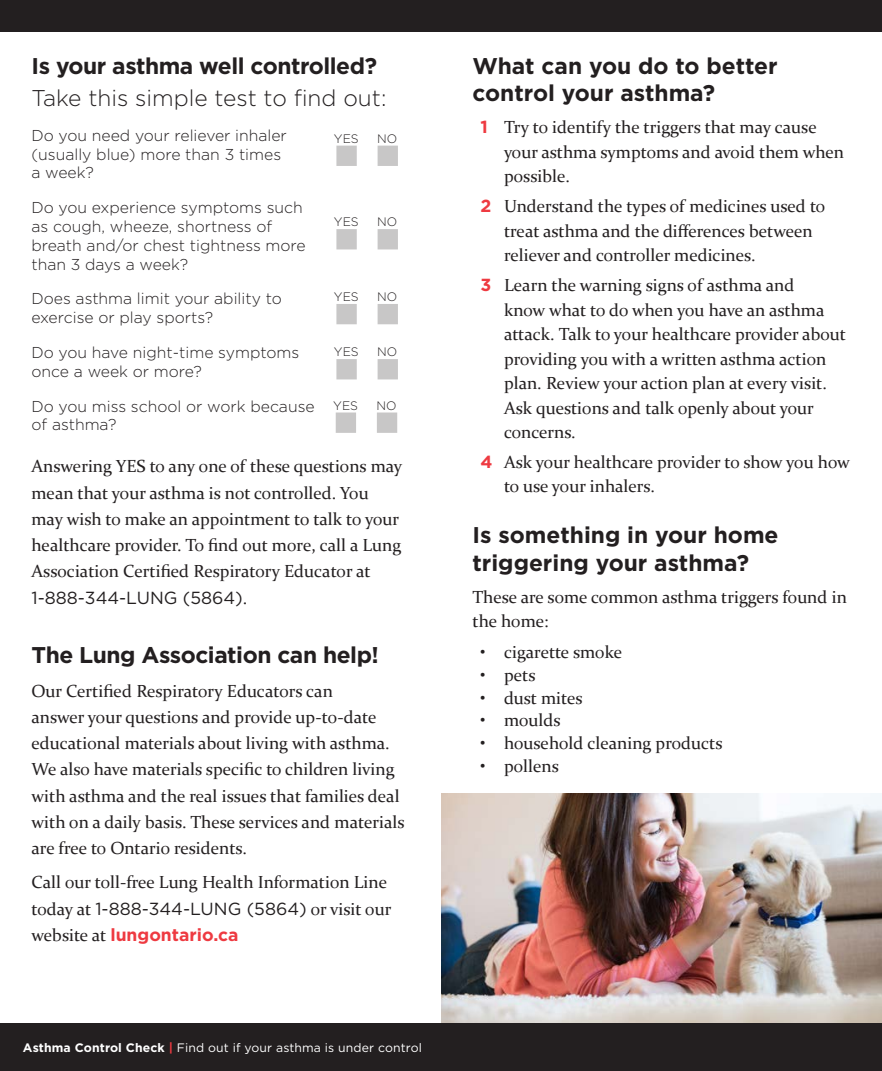
<style>
.page{position:relative;width:882px;height:1071px;background:#fff}
.page>*{position:absolute;margin:0;border:0;box-sizing:border-box;transform-origin:0 0}
.Heading{font:700 22.75px/27.3px "Gotham";letter-spacing:-.01em;color:#231f20}
.Body{font:300 22.75px "Gotham";color:#231f20}
.Heading-2{font:17.5px/24.5px "Constantia";color:#231f20}
.Body-2{font:17.5px/26.2px "Constantia";color:#231f20}
.Body-3{font:300 15.75px/18.9px "Gotham";color:#231f20}
.t1{font:12.25px "Gotham";letter-spacing:.01em;color:#fff}
.t2{font:300 12.25px "Gotham";color:#231f20}
.s1{font-family:"Gotham"}
.s2{font-family:"Gotham";font-weight:700;color:#ee3a41}
.s3{font-weight:700}
.s4{font-weight:700;color:#ee3a41}
</style>
<div class="page">
<div style="left:0;top:0;width:882px;height:32px;background:#231f20"></div>
<img style="left:441px;top:794px;width:441px;height:229px">
<div style="left:337px;top:146px;width:19px;height:19px;background:#c8c7c7"></div>
<div style="left:378px;top:146px;width:19px;height:19px;background:#c8c7c7"></div>
<div style="left:337px;top:230px;width:19px;height:19px;background:#c8c7c7"></div>
<div style="left:378px;top:230px;width:19px;height:19px;background:#c8c7c7"></div>
<div style="left:337px;top:305px;width:19px;height:18px;background:#c8c7c7"></div>
<div style="left:378px;top:305px;width:19px;height:18px;background:#c8c7c7"></div>
<div style="left:337px;top:360px;width:19px;height:19px;background:#c8c7c7"></div>
<div style="left:378px;top:360px;width:19px;height:19px;background:#c8c7c7"></div>
<div style="left:337px;top:413px;width:18px;height:19px;background:#c8c7c7"></div>
<div style="left:378px;top:413px;width:18px;height:19px;background:#c8c7c7"></div>
<div style="left:0;top:1023px;width:882px;height:48px;background:#231f20"></div>
<p class="Heading" style="left:32px;top:52px;width:347px">Is your asthma well controlled?</p>
<p class="Body" style="left:32px;top:84px;width:356px">Take this simple test to find out:</p>
<p class="Body-3" style="left:32px;top:125px;width:257px">Do you need your reliever inhaler (usually blue) more than 3 times a week?</p>
<p class="Body-3" style="left:32px;top:198px;width:276px">Do you experience symptoms such as cough, wheeze, shortness of breath and/or chest tightness more than 3 days a week?</p>
<p class="Body-3" style="left:32px;top:289px;width:252px">Does asthma limit your ability to exercise or play sports?</p>
<p class="Body-3" style="left:32px;top:343px;width:269px">Do you have night-time symptoms once a week or more?</p>
<p class="Body-3" style="left:32px;top:396px;width:285px">Do you miss school or work because of asthma?</p>
<p class="Body-2" style="left:32px;top:453px;width:372px">Answering YES to any one of these questions may mean that your asthma is not controlled. You may wish to make an appointment to talk to your healthcare provider. To find out more, call a Lung Association Certified Respiratory Educator at <span class="s1">1-888-344-LUNG (5864)</span>.</p>
<p class="Heading" style="left:32px;top:641px;width:349px">The Lung Association can help!</p>
<p class="Heading-2" style="left:32px;top:677px;width:374px;line-height:26.2px">Our Certified Respiratory Educators can<br>answer your questions and provide up-to-date educational materials about living with asthma.<br>We also have materials specific to children living with asthma and the real issues that families deal with on a daily basis. These services and materials are free to Ontario residents.</p>
<p class="Heading-2" style="left:32px;top:868px;width:361px;line-height:26.2px">Call our toll-free Lung Health Information Line today at <span class="s1">1-888-344-LUNG (5864)</span> or visit our website at <span class="s2">lungontario.ca</span></p>
<p class="t2" style="left:334px;top:131px;width:26px">YES</p>
<p class="t2" style="left:377px;top:131px;width:22px">NO</p>
<p class="t2" style="left:334px;top:214px;width:26px">YES</p>
<p class="t2" style="left:377px;top:214px;width:22px">NO</p>
<p class="t2" style="left:334px;top:289px;width:26px">YES</p>
<p class="t2" style="left:377px;top:289px;width:22px">NO</p>
<p class="t2" style="left:334px;top:344px;width:26px">YES</p>
<p class="t2" style="left:377px;top:344px;width:22px">NO</p>
<p class="t2" style="left:333px;top:398px;width:26px">YES</p>
<p class="t2" style="left:376px;top:398px;width:22px">NO</p>
<p class="t1" style="left:23px;top:1039px;width:401px"><span class="s3">Asthma Control Check</span> <span class="s4">|</span> Find out if your asthma is under control</p>
<p class="Heading" style="left:472px;top:52px;width:307px">What can you do to better control your asthma?</p>
<p class="Heading-2" style="left:504px;top:114px;width:342px;text-indent:-24px"><span class="s2">1</span> Try to identify the triggers that may cause your asthma symptoms and avoid them when possible.</p>
<p class="Heading-2" style="left:504px;top:193px;width:323px;text-indent:-24px"><span class="s2">2</span> Understand the types of medicines used to treat asthma and the differences between reliever and controller medicines.</p>
<p class="Heading-2" style="left:504px;top:272px;width:344px;text-indent:-24px"><span class="s2">3</span> Learn the warning signs of asthma and<br>know what to do when you have an asthma attack. Talk to your healthcare provider about providing you with a written asthma action plan. Review your action plan at every visit.<br>Ask questions and talk openly about your concerns.</p>
<p class="Heading-2" style="left:504px;top:449px;width:347px;text-indent:-24px"><span class="s2">4</span> Ask your healthcare provider to show you how to use your inhalers.</p>
<p class="Heading" style="left:472px;top:521px;width:308px">Is something in your home triggering your asthma?</p>
<p class="Body-2" style="left:472px;top:584px;width:376px;line-height:24.5px">These are some common asthma triggers found in the home:</p>
<p class="Heading-2" style="left:480px;top:639px;width:143px">• cigarette smoke</p>
<p class="Heading-2" style="left:480px;top:662px;width:57px">• pets</p>
<p class="Heading-2" style="left:480px;top:685px;width:104px">• dust mites</p>
<p class="Heading-2" style="left:480px;top:707px;width:82px">• moulds</p>
<p class="Heading-2" style="left:480px;top:730px;width:244px">• household cleaning products</p>
<p class="Heading-2" style="left:480px;top:753px;width:80px">• pollens</p>
</div>
